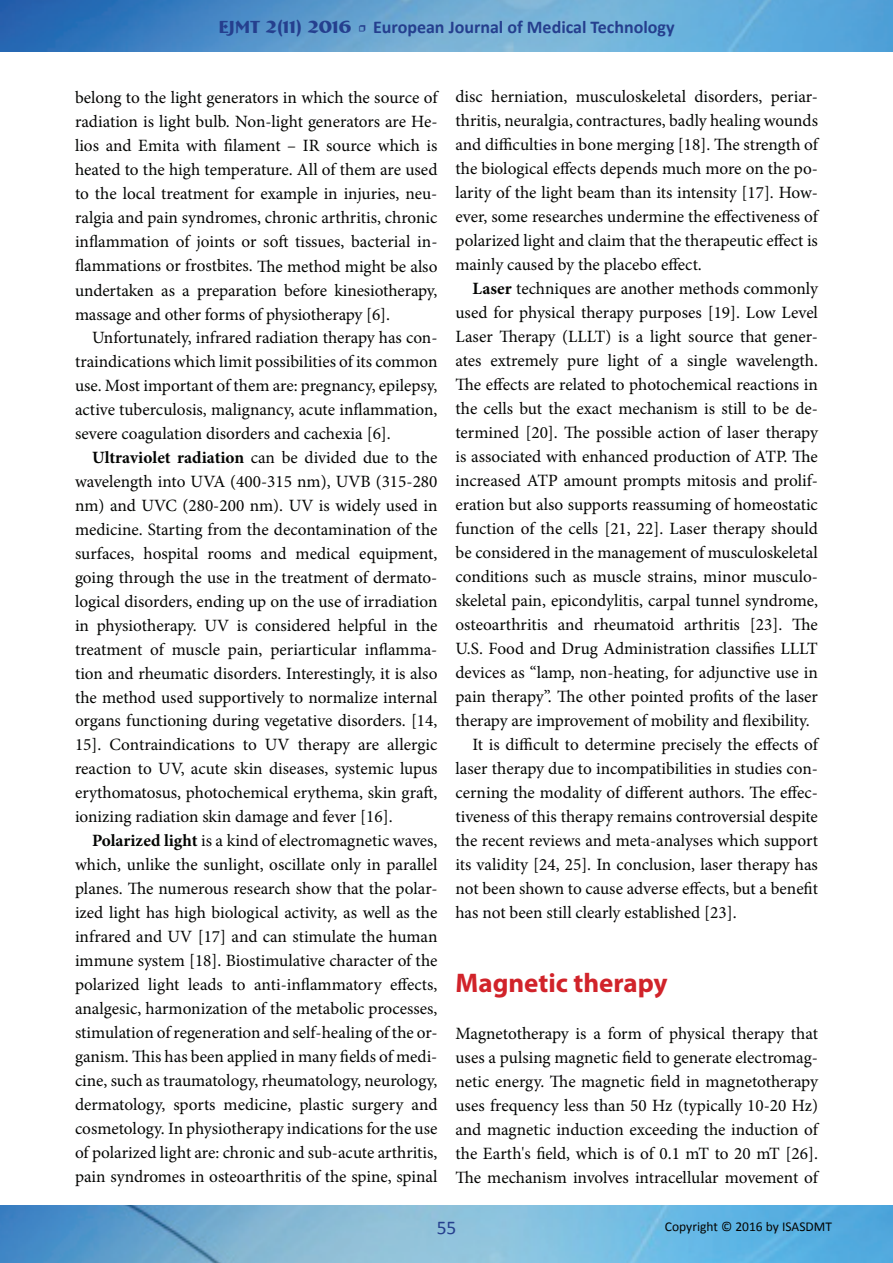
<style>
.page{position:relative;width:893px;height:1263px;background:#fff}
.page>*{position:absolute;margin:0;border:0;box-sizing:border-box;transform-origin:0 0}
.t1{font:700 27px "Myriad Pro";color:#d1232a}
.t2{font:19.5px "Calibri";color:#253f8e}
.t3{font:700 18px "Calibri";color:#253f8e}
.t4{font:17.25px/24px "Minion Pro";color:#040503;text-align:justify}
.t5{font:13.5px "Calibri";color:#040503}
.s1{font-family:"Bremen BT"}
.s2{font-family:"Minion Pro";font-weight:400}
.s3{font-weight:700}
</style>
<div class="page">
<img style="left:0;top:0;width:893px;height:52px">
<img style="left:0;top:1205px;width:893px;height:58px">
<p class="t3" style="left:218px;top:15px;width:458px"><span class="s1">EJMT 2(11) 2016</span> <span class="s2">•</span> European Journal of Medical Technology</p>
<p class="t4" style="left:75px;top:85px;width:364px">belong to the light generators in which the source of radiation is light bulb. Non-light generators are He&shy;lios and Emita with filament – IR source which is heated to the high temperature. All of them are used to the local treatment for example in injuries, neu&shy;ralgia and pain syndromes, chronic arthritis, chronic inflammation of joints or soft tissues, bacterial in&shy;flammations or frostbites. The method might be also undertaken as a preparation before kinesiotherapy, massage and other forms of physiotherapy [6].</p>
<p class="t4" style="left:75px;top:325px;width:364px;text-indent:17px">Unfortunately, infrared radiation therapy has con&shy;traindications which limit possibilities of its common use. Most important of them are: pregnancy, epilepsy, active tuberculosis, malignancy, acute inflammation, severe coagulation disorders and cachexia [6].</p>
<p class="t4" style="left:75px;top:445px;width:364px;text-indent:17px"><span class="s3">Ultraviolet radiation</span> can be divided due to the wavelength into UVA (400-315 nm), UVB (315-280 nm) and UVC (280-200 nm). UV is widely used in medicine. Starting from the decontamination of the surfaces, hospital rooms and medical equipment, going through the use in the treatment of dermato&shy;logical disorders, ending up on the use of irradiation in physiotherapy. UV is considered helpful in the treatment of muscle pain, periarticular inflamma&shy;tion and rheumatic disorders. Interestingly, it is also the method used supportively to normalize internal organs functioning during vegetative disorders. [14, 15]. Contraindications to UV therapy are allergic reaction to UV, acute skin diseases, systemic lupus erythomatosus, photochemical erythema, skin graft, ionizing radiation skin damage and fever [16].</p>
<p class="t4" style="left:75px;top:829px;width:364px;text-indent:17px"><span class="s3">Polarized light</span> is a kind of electromagnetic waves, which, unlike the sunlight, oscillate only in parallel planes. The numerous research show that the polar&shy;ized light has high biological activity, as well as the infrared and UV [17] and can stimulate the human immune system [18]. Biostimulative character of the polarized light leads to anti-inflammatory effects, analgesic, harmonization of the metabolic processes, stimulation of regeneration and self-healing of the or&shy;ganism. This has been applied in many fields of medi&shy;cine, such as traumatology, rheumatology, neurology, dermatology, sports medicine, plastic surgery and cosmetology. In physiotherapy indications for the use of polarized light are: chronic and sub-acute arthritis, pain syndromes in osteoarthritis of the spine, spinal</p>
<p class="t4" style="left:455px;top:85px;width:364px">disc herniation, musculoskeletal disorders, periar&shy;thritis, neuralgia, contractures, badly healing wounds and difficulties in bone merging [18]. The strength of the biological effects depends much more on the po&shy;larity of the light beam than its intensity [17]. How&shy;ever, some researches undermine the effectiveness of polarized light and claim that the therapeutic effect is mainly caused by the placebo effect.</p>
<p class="t4" style="left:472px;top:277px;width:347px"><span class="s3">Laser</span> techniques are another methods commonly</p>
<p class="t4" style="left:455px;top:301px;width:364px">used for physical therapy purposes [19]. Low Level</p>
<p class="t4" style="left:455px;top:325px;width:364px">Laser Therapy (LLLT) is a light source that gener-</p>
<p class="t4" style="left:455px;top:349px;width:364px">ates extremely pure light of a single wavelength.</p>
<p class="t4" style="left:455px;top:373px;width:364px">The effects are related to photochemical reactions in</p>
<p class="t4" style="left:455px;top:397px;width:364px">the cells but the exact mechanism is still to be de-</p>
<p class="t4" style="left:455px;top:421px;width:364px">termined [20]. The possible action of laser therapy</p>
<p class="t4" style="left:455px;top:445px;width:364px">is associated with enhanced production of ATP. The</p>
<p class="t4" style="left:455px;top:469px;width:364px">increased ATP amount prompts mitosis and prolif-</p>
<p class="t4" style="left:455px;top:493px;width:364px">eration but also supports reassuming of homeostatic</p>
<p class="t4" style="left:455px;top:517px;width:364px">function of the cells [21, 22]. Laser therapy should</p>
<p class="t4" style="left:455px;top:541px;width:364px">be considered in the management of musculoskeletal</p>
<p class="t4" style="left:455px;top:565px;width:364px">conditions such as muscle strains, minor musculo-</p>
<p class="t4" style="left:455px;top:589px;width:364px">skeletal pain, epicondylitis, carpal tunnel syndrome,</p>
<p class="t4" style="left:455px;top:613px;width:364px">osteoarthritis and rheumatoid arthritis [23]. The</p>
<p class="t4" style="left:455px;top:637px;width:364px">U.S. Food and Drug Administration classifies LLLT</p>
<p class="t4" style="left:455px;top:661px;width:364px">devices as “lamp, non-heating, for adjunctive use in</p>
<p class="t4" style="left:455px;top:685px;width:364px">pain therapy”. The other pointed profits of the laser</p>
<p class="t4" style="left:455px;top:709px;width:356px">therapy are improvement of mobility and flexibility.</p>
<p class="t4" style="left:472px;top:733px;width:347px">It is difficult to determine precisely the effects of</p>
<p class="t4" style="left:455px;top:757px;width:364px">laser therapy due to incompatibilities in studies con-</p>
<p class="t4" style="left:455px;top:781px;width:364px">cerning the modality of different authors. The effec-</p>
<p class="t4" style="left:455px;top:805px;width:364px">tiveness of this therapy remains controversial despite</p>
<p class="t4" style="left:455px;top:829px;width:364px">the recent reviews and meta-analyses which support</p>
<p class="t4" style="left:455px;top:853px;width:364px">its validity [24, 25]. In conclusion, laser therapy has</p>
<p class="t4" style="left:455px;top:877px;width:364px">not been shown to cause adverse effects, but a benefit</p>
<p class="t4" style="left:455px;top:901px;width:283px">has not been still clearly established [23].</p>
<h1 class="t1" style="left:455px;top:965px;width:214px">Magnetic therapy</h1>
<p class="t4" style="left:455px;top:1021px;width:364px">Magnetotherapy is a form of physical therapy that uses a pulsing magnetic field to generate electromag&shy;netic energy. The magnetic field in magnetotherapy uses frequency less than 50 Hz (typically 10-20 Hz) and magnetic induction exceeding the induction of the Earth's field, which is of 0.1 mT to 20 mT [26].<br>The mechanism involves intracellular movement of</p>
<p class="t2" style="left:437px;top:1215px;width:21px">55</p>
<p class="t5" style="left:665px;top:1218px;width:169px">Copyright © 2016 by ISASDMT</p>
</div>
